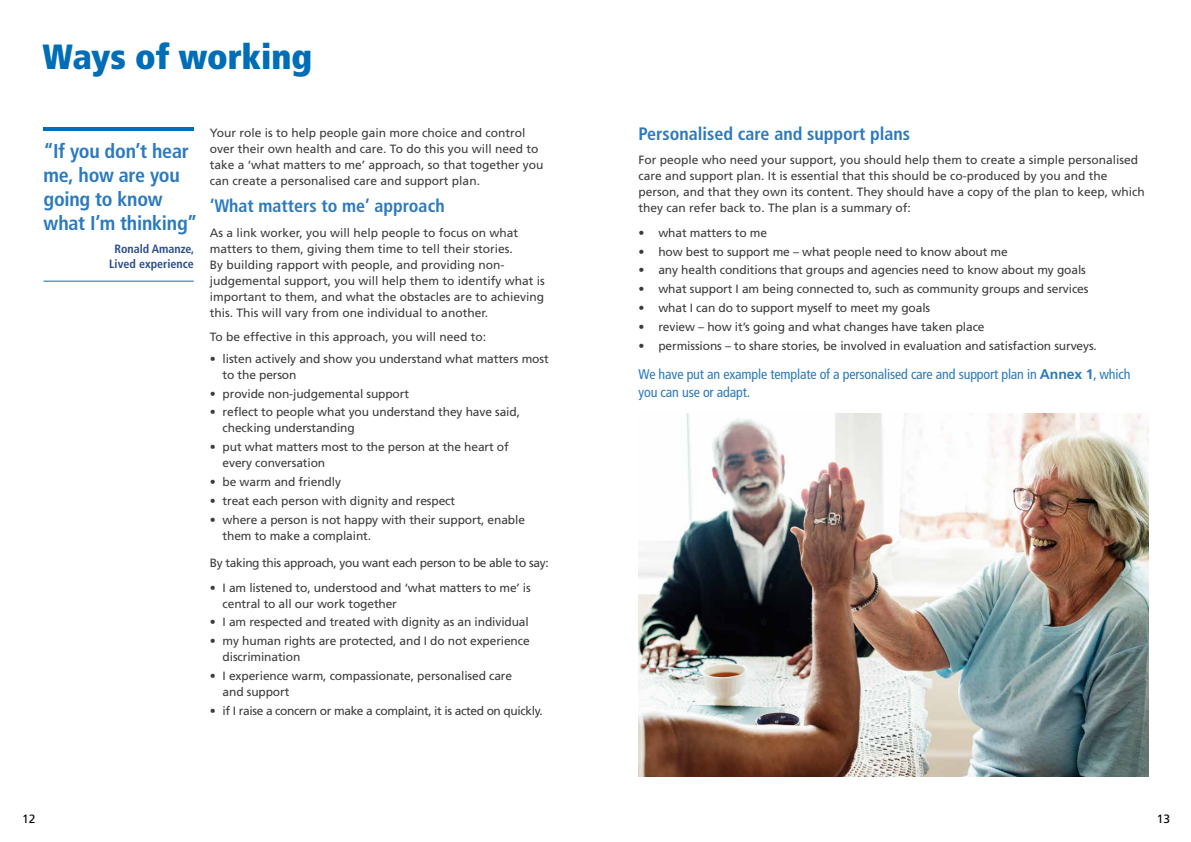
<style>
.page{position:relative;width:1191px;height:842px;background:#fff}
.page>*{position:absolute;margin:0;border:0;box-sizing:border-box;transform-origin:0 0}
.t1{font:900 condensed 35px "Frutiger LT Std";letter-spacing:-.005em;color:#006eb7}
.t2{font:700 condensed 20px/24px "Frutiger LT Std";letter-spacing:-.01em;color:#2b7abe}
.t3{font:700 condensed 18px "Frutiger LT Std";color:#2b7abe}
.t4{font:condensed 14px/18px "Frutiger LT Std";letter-spacing:-.01em;color:#2b7abe}
.t5{font:12px/16px "Frutiger LT Std";letter-spacing:-.01em;color:#3c3c3b}
.t6{font:12px "Frutiger LT Std";letter-spacing:-.03em;color:#3c3c3b}
.t7{font:700 condensed 12px/14.4px "Frutiger LT Std";color:#284c8f;text-align:center}
.t8{font:12px "Frutiger LT Std";color:#000}
.s1{font-weight:700;font-stretch:normal}
</style>
<div class="page">
<hr style="left:44px;top:128px;width:150px;height:3px;background:#006eb7">
<hr style="left:44px;top:281px;width:150px;height:1px;background:#006eb7">
<img style="left:638px;top:413px;width:510px;height:363px">
<h1 class="t1" style="left:43px;top:35px;width:271px">Ways of working</h1>
<h2 class="t2" style="left:44px;top:139px;width:155px">“If you don’t hear me, how are you going to know what I’m thinking”</h2>
<p class="t7" style="left:109px;top:242px;width:86px">Ronald Amanze,<br>Lived experience</p>
<p class="t5" style="left:210px;top:125px;width:335px">Your role is to help people gain more choice and control over their own health and care. To do this you will need to take a ‘what matters to me’ approach, so that together you can create a personalised care and support plan.</p>
<h3 class="t3" style="left:210px;top:195px;width:236px">‘What matters to me’ approach</h3>
<p class="t5" style="left:210px;top:224px;width:336px">As a link worker, you will help people to focus on what matters to them, giving them time to tell their stories.<br>By building rapport with people, and providing non&shy;judgemental support, you will help them to identify what is important to them, and what the obstacles are to achieving this. This will vary from one individual to another.</p>
<p class="t5" style="left:210px;top:329px;width:278px">To be effective in this approach, you will need to:</p>
<p class="t5" style="left:223px;top:351px;width:328px;text-indent:-13px">• listen actively and show you understand what matters most to the person</p>
<p class="t5" style="left:210px;top:385px;width:201px">• provide non-judgemental support</p>
<p class="t5" style="left:223px;top:404px;width:299px;text-indent:-13px">• reflect to people what you understand they have said, checking understanding</p>
<p class="t5" style="left:223px;top:439px;width:288px;text-indent:-13px">• put what matters most to the person at the heart of every conversation</p>
<p class="t5" style="left:210px;top:474px;width:133px">• be warm and friendly</p>
<p class="t5" style="left:210px;top:493px;width:247px">• treat each person with dignity and respect</p>
<p class="t5" style="left:223px;top:512px;width:304px;text-indent:-13px">• where a person is not happy with their support, enable them to make a complaint.</p>
<p class="t6" style="left:210px;top:556px;width:340px">By taking this approach, you want each person to be able to say:</p>
<p class="t5" style="left:223px;top:579px;width:310px;text-indent:-13px">• I am listened to, understood and ‘what matters to me’ is central to all our work together</p>
<p class="t5" style="left:210px;top:614px;width:320px">• I am respected and treated with dignity as an individual</p>
<p class="t5" style="left:223px;top:633px;width:309px;text-indent:-13px">• my human rights are protected, and I do not experience discrimination</p>
<p class="t5" style="left:223px;top:668px;width:291px;text-indent:-13px">• I experience warm, compassionate, personalised care and support</p>
<p class="t6" style="left:210px;top:704px;width:334px">• if I raise a concern or make a complaint, it is acted on quickly.</p>
<h3 class="t3" style="left:638px;top:123px;width:273px">Personalised care and support plans</h3>
<p class="t5" style="left:638px;top:152px;width:508px">For people who need your support, you should help them to create a simple personalised care and support plan. It is essential that this should be co-produced by you and the person, and that they own its content. They should have a copy of the plan to keep, which they can refer back to. The plan is a summary of:</p>
<p class="t5" style="left:638px;top:225px;width:130px">• what matters to me</p>
<p class="t5" style="left:638px;top:243px;width:371px">• how best to support me – what people need to know about me</p>
<p class="t5" style="left:638px;top:262px;width:449px">• any health conditions that groups and agencies need to know about my goals</p>
<p class="t5" style="left:638px;top:281px;width:451px">• what support I am being connected to, such as community groups and services</p>
<p class="t5" style="left:638px;top:300px;width:293px">• what I can do to support myself to meet my goals</p>
<p class="t5" style="left:638px;top:319px;width:347px">• review – how it’s going and what changes have taken place</p>
<p class="t5" style="left:638px;top:338px;width:460px">• permissions – to share stories, be involved in evaluation and satisfaction surveys.</p>
<p class="t4" style="left:638px;top:365px;width:493px">We have put an example template of a personalised care and support plan in <span class="s1">Annex 1</span>, which you can use or adapt.</p>
<p class="t8" style="left:22px;top:811px;width:15px">12</p>
<p class="t8" style="left:1157px;top:811px;width:15px">13</p>
</div>
